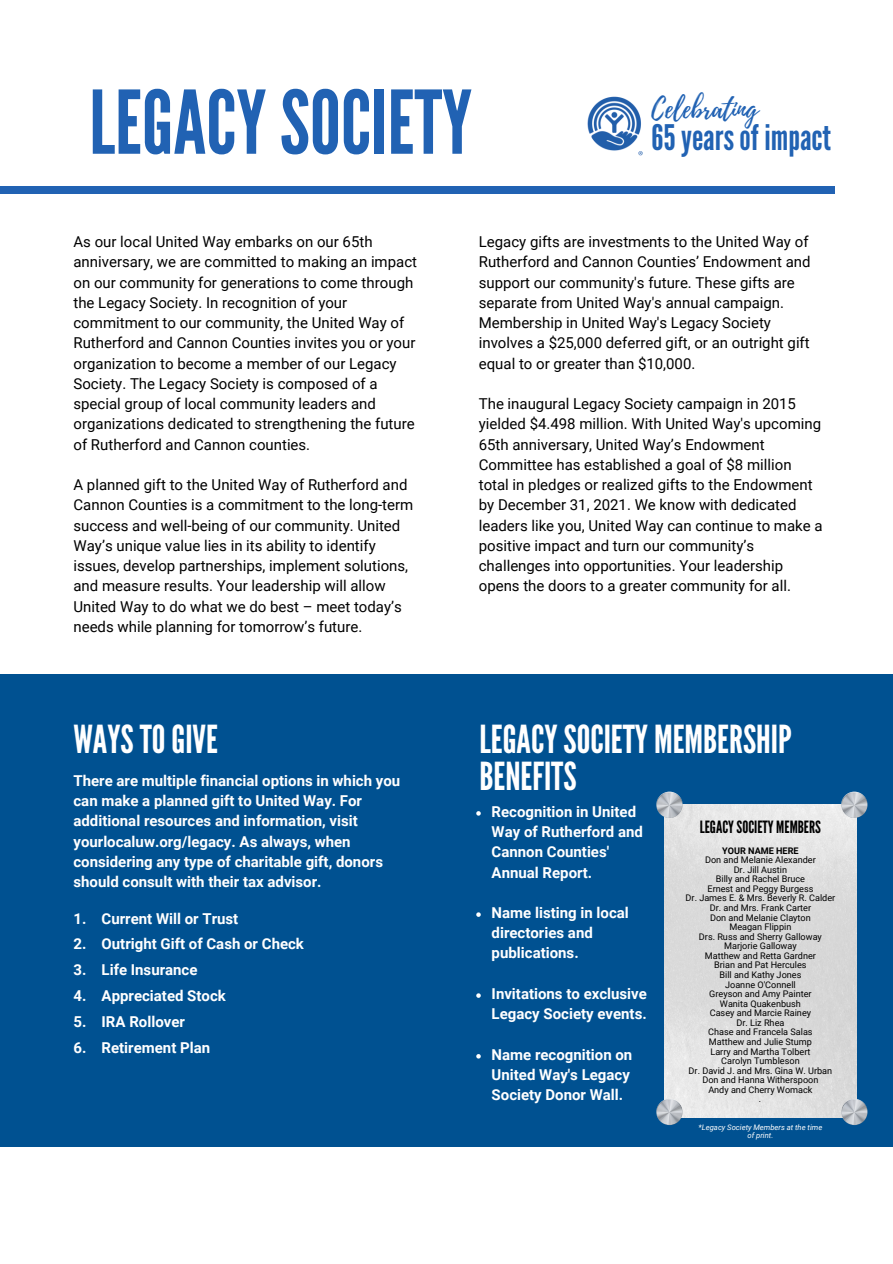
<style>
.page{position:relative;width:893px;height:1264px;background:#fff}
.page>*{position:absolute;margin:0;border:0;box-sizing:border-box;transform-origin:0 0}
.t1{font:87.45px "League Gothic";color:#2162b3}
.t2{font:38.55px/36.8px "League Gothic";color:#fff}
.t3{font:35.1px "League Gothic";color:#2162b3}
.t4{font:27px "Playlist Script";color:#2162b3}
.t5{font:16.95px "League Gothic";color:#000}
.t6{font:15px/20.2px "Roboto";color:#000}
.t7{font:700 15px/20.2px "Roboto";color:#fff}
.t8{font:9.15px/9.6px "Roboto";color:#000;text-align:center}
.t9{font:700 9.15px "Roboto";color:#000}
.t10{font:italic 9.15px "Roboto";color:#000}
.t11{font:italic 7.65px/7.9px "Roboto";color:#fff;text-align:center}
</style>
<div class="page">
<div style="left:0;top:187px;width:835px;height:6px;background:#2162b3"></div>
<img style="left:587px;top:96px;width:56px;height:60px">
<div style="left:0;top:674px;width:892px;height:473px;background:#005191"></div>
<img style="left:664px;top:804px;width:192px;height:313px">
<img style="left:656px;top:791px;width:26px;height:27px;border-radius:50%">
<svg style="left:476px;top:811px;width:4px;height:4px"></svg>
<svg style="left:476px;top:912px;width:4px;height:4px"></svg>
<svg style="left:476px;top:993px;width:4px;height:4px"></svg>
<svg style="left:476px;top:1054px;width:4px;height:4px"></svg>
<img style="left:656px;top:1098px;width:26px;height:27px;border-radius:50%">
<img style="left:841px;top:1098px;width:26px;height:27px;border-radius:50%">
<img style="left:841px;top:791px;width:26px;height:27px;border-radius:50%">
<h1 class="t1" style="left:89px;top:72px;width:384px">LEGACYSOCIETY</h1>
<h3 class="t4" style="left:651px;top:90px;width:108px">Celebrating</h3>
<h3 class="t3" style="left:651px;top:117px;width:181px">65yearsof impact</h3>
<p class="t6" style="left:73px;top:232px;width:345px">As our local United Way embarks on our 65th anniversary, we are committed to making an impact on our community for generations to come through the Legacy Society. In recognition of your commitment to our community, the United Way of Rutherford and Cannon Counties invites you or your organization to become a member of our Legacy Society. The Legacy Society is composed of a special group of local community leaders and organizations dedicated to strengthening the future of Rutherford and Cannon counties.</p>
<p class="t6" style="left:73px;top:475px;width:341px">A planned gift to the United Way of Rutherford and Cannon Counties is a commitment to the long-term success and well-being of our community. United Way’s unique value lies in its ability to identify issues, develop partnerships, implement solutions, and measure results. Your leadership will allow United Way to do what we do best – meet today’s needs while planning for tomorrow’s future.</p>
<h2 class="t2" style="left:73px;top:722px;width:146px">WAYSTOGIVE</h2>
<p class="t7" style="left:73px;top:770px;width:328px">There are multiple financial options in which you can make a planned gift to United Way. For additional resources and information, visit yourlocaluw.org/legacy. As always, when considering any type of charitable gift, donors should consult with their tax advisor.</p>
<p class="t7" style="left:73px;top:905px;width:14px;line-height:25.8px;text-align:justify">1.<br>2.<br>3.<br>4.<br>5.<br>6.</p>
<p class="t7" style="left:102px;top:905px;width:204px;line-height:25.8px">Current Will or Trust<br>Outright Gift of Cash or Check<br>Life Insurance<br>Appreciated Stock<br>IRA Rollover<br>Retirement Plan</p>
<p class="t6" style="left:479px;top:232px;width:333px">Legacy gifts are investments to the United Way of Rutherford and Cannon Counties’ Endowment and support our community's future. These gifts are separate from United Way's annual campaign.<br>Membership in United Way's Legacy Society involves a $25,000 deferred gift, or an outright gift equal to or greater than $10,000.</p>
<p class="t6" style="left:479px;top:394px;width:345px">The inaugural Legacy Society campaign in 2015 yielded $4.498 million. With United Way's upcoming 65th anniversary, United Way’s Endowment Committee has established a goal of $8 million total in pledges or realized gifts to the Endowment by December 31, 2021. We know with dedicated leaders like you, United Way can continue to make a positive impact and turn our community’s challenges into opportunities. Your leadership opens the doors to a greater community for all.</p>
<h2 class="t2" style="left:479px;top:722px;width:314px">LEGACYSOCIETY MEMBERSHIP<br>BENEFITS</h2>
<p class="t7" style="left:491px;top:801px;width:153px">Recognition in United<br>Way of Rutherford and<br>Cannon Counties'<br>Annual Report.</p>
<p class="t7" style="left:491px;top:902px;width:139px">Name listing in local directories and publications.</p>
<p class="t7" style="left:491px;top:983px;width:157px">Invitations to exclusive<br>Legacy Society events.</p>
<p class="t7" style="left:491px;top:1044px;width:142px">Name recognition on<br>United Way's Legacy<br>Society Donor Wall.</p>
<p class="t11" style="left:698px;top:1123px;width:125px">*Legacy Society Members at the time of print.</p>
<p class="t5" style="left:699px;top:816px;width:123px">LEGACYSOCIETY MEMBERS</p>
<p class="t9" style="left:722px;top:845px;width:78px">YOUR NAME HERE</p>
<p class="t8" style="left:685px;top:855px;width:151px">Don and Melanie Alexander<br>Dr. Jill Austin<br>Billy and Rachel Bruce<br>Ernest and Peggy Burgess<br>Dr. James E. &amp; Mrs. Beverly R. Calder<br>Dr. and Mrs. Frank Carter<br>Don and Melanie Clayton<br>Meagan Flippin<br>Drs. Russ and Sherry Galloway<br>Marjorie Galloway<br>Matthew and Retta Gardner<br>Brian and Pat Hercules<br>Bill and Kathy Jones<br>Joanne O'Connell<br>Greyson and Amy Painter<br>Wanita Quakenbush<br>Casey and Marcie Rainey<br>Dr. Liz Rhea<br>Chase and Francela Salas<br>Matthew and Julie Stump<br>Larry and Martha Tolbert<br>Carolyn Tumbleson<br>Dr. David J. and Mrs. Gina W. Urban<br>Don and Hanna Witherspoon<br>Andy and Cherry Womack</p>
<p class="t10" style="left:759px;top:1093px;width:4px">.</p>
</div>
